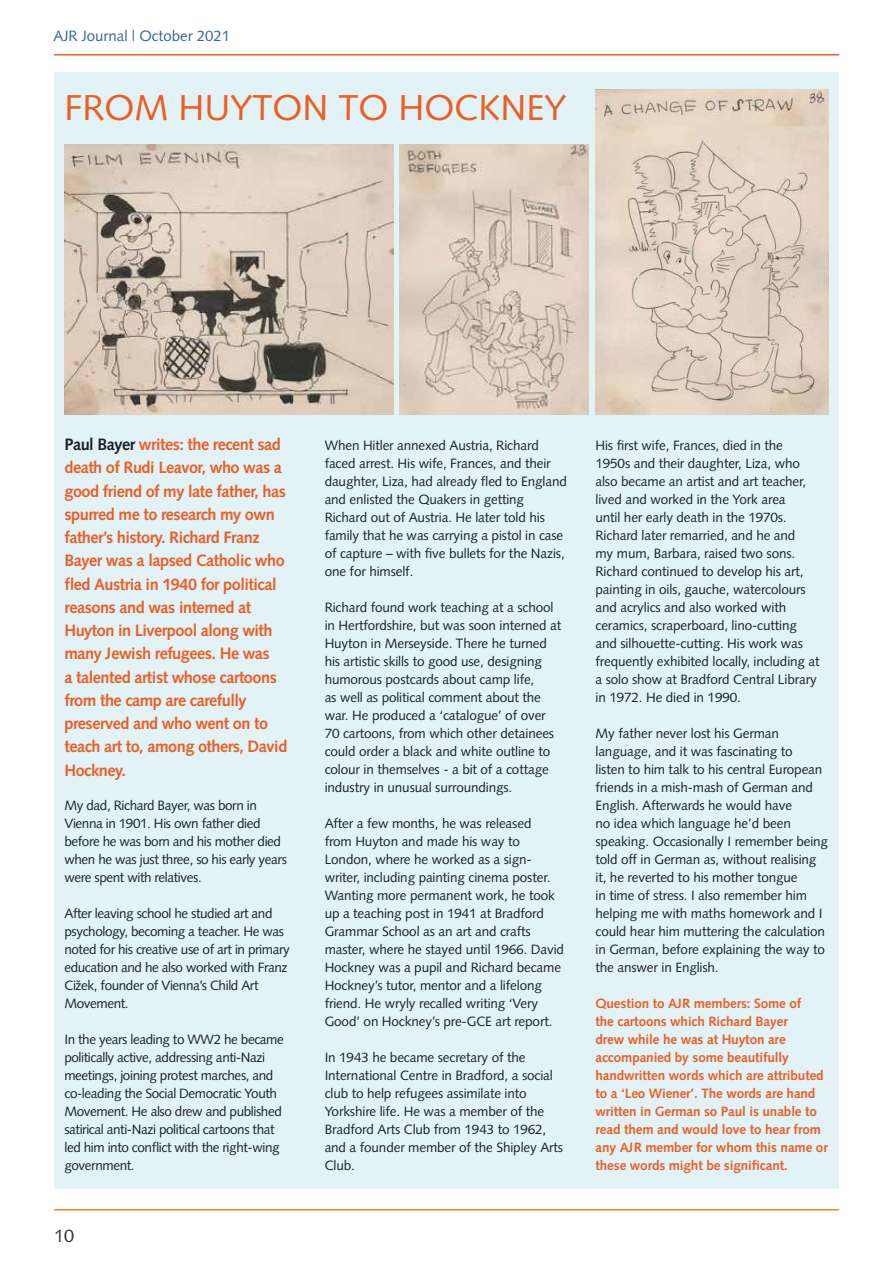
<style>
.page{position:relative;width:893px;height:1263px;background:#fff}
.page>*{position:absolute;margin:0;border:0;box-sizing:border-box;transform-origin:0 0}
.t1{font:36px "Syntax LT Std";color:#ec5e24}
.t2{font:18px "Syntax LT Std";color:#333538}
.t3{font:700 16.5px/23.2px "Syntax LT Std";letter-spacing:-.03em;color:#ec5e24}
.t4{font:15px "Syntax LT Std";color:#356696}
.t5{font:13.5px/18px "Syntax LT Std";letter-spacing:-.01em;color:#1d1f29}
.t6{font:13.5px/18px "Syntax LT Std";letter-spacing:-.03em;color:#1d1f29}
.t7{font:700 13.5px/18px "Syntax LT Std";letter-spacing:-.01em;color:#ec5e24}
.s1{color:#1d1f29}
</style>
<div class="page">
<hr style="left:54px;top:1209px;width:785px;height:1px;background:#f58429">
<hr style="left:54px;top:54px;width:785px;height:2px;background:#ec5e24">
<div style="left:54px;top:72px;width:785px;height:1116px;background:#e1f3f7"></div>
<img style="left:64px;top:145px;width:329px;height:269px">
<img style="left:400px;top:144px;width:189px;height:270px">
<img style="left:595px;top:90px;width:234px;height:324px">
<p class="t4" style="left:54px;top:27px;width:178px">AJR Journal | October 2021</p>
<h1 class="t1" style="left:64px;top:86px;width:504px">FROM HUYTON TO HOCKNEY</h1>
<p class="t3" style="left:64px;top:433px;width:225px"><span class="s1">Paul Bayer</span> writes: the recent sad death of Rudi Leavor, who was a good friend of my late father, has spurred me to research my own father’s history. Richard Franz<br>Bayer was a lapsed Catholic who fled Austria in 1940 for political reasons and was interned at<br>Huyton in Liverpool along with many Jewish refugees. He was<br>a talented artist whose cartoons from the camp are carefully preserved and who went on to teach art to, among others, David<br>Hockney.</p>
<p class="t6" style="left:64px;top:796px;width:224px">My dad, Richard Bayer, was born in Vienna in 1901. His own father died before he was born and his mother died when he was just three, so his early years were spent with relatives.</p>
<p class="t6" style="left:64px;top:904px;width:227px">After leaving school he studied art and psychology, becoming a teacher. He was noted for his creative use of art in primary education and he also worked with Franz Cižek, founder of Vienna’s Child Art Movement.</p>
<p class="t6" style="left:64px;top:1030px;width:221px">In the years leading to WW2 he became politically active, addressing anti-Nazi meetings, joining protest marches, and co-leading the Social Democratic Youth Movement. He also drew and published satirical anti-Nazi political cartoons that led him into conflict with the right-wing government.</p>
<h2 class="t2" style="left:54px;top:1225px;width:22px">10</h2>
<p class="t5" style="left:325px;top:436px;width:244px">When Hitler annexed Austria, Richard faced arrest. His wife, Frances, and their daughter, Liza, had already fled to England and enlisted the Quakers in getting Richard out of Austria. He later told his family that he was carrying a pistol in case of capture – with five bullets for the Nazis, one for himself.</p>
<p class="t5" style="left:325px;top:598px;width:238px">Richard found work teaching at a school in Hertfordshire, but was soon interned at Huyton in Merseyside. There he turned his artistic skills to good use, designing humorous postcards about camp life,<br>as well as political comment about the war. He produced a ‘catalogue’ of over 70 cartoons, from which other detainees could order a black and white outline to colour in themselves - a bit of a cottage industry in unusual surroundings.</p>
<p class="t5" style="left:325px;top:814px;width:241px">After a few months, he was released<br>from Huyton and made his way to London, where he worked as a sign&shy;writer, including painting cinema poster.<br>Wanting more permanent work, he took up a teaching post in 1941 at Bradford Grammar School as an art and crafts master, where he stayed until 1966. David Hockney was a pupil and Richard became Hockney’s tutor, mentor and a lifelong friend. He wryly recalled writing ‘Very Good’ on Hockney’s pre-GCE art report.</p>
<p class="t5" style="left:325px;top:1048px;width:240px">In 1943 he became secretary of the International Centre in Bradford, a social club to help refugees assimilate into Yorkshire life. He was a member of the Bradford Arts Club from 1943 to 1962, and a founder member of the Shipley Arts Club.</p>
<p class="t5" style="left:595px;top:436px;width:226px">His first wife, Frances, died in the 1950s and their daughter, Liza, who also became an artist and art teacher, lived and worked in the York area<br>until her early death in the 1970s.<br>Richard later remarried, and he and<br>my mum, Barbara, raised two sons.<br>Richard continued to develop his art, painting in oils, gauche, watercolours and acrylics and also worked with ceramics, scraperboard, lino-cutting and silhouette-cutting. His work was frequently exhibited locally, including at a solo show at Bradford Central Library in 1972. He died in 1990.</p>
<p class="t5" style="left:595px;top:724px;width:234px">My father never lost his German language, and it was fascinating to<br>listen to him talk to his central European friends in a mish-mash of German and English. Afterwards he would have<br>no idea which language he’d been speaking. Occasionally I remember being told off in German as, without realising it, he reverted to his mother tongue<br>in time of stress. I also remember him helping me with maths homework and I could hear him muttering the calculation in German, before explaining the way to the answer in English.</p>
<p class="t7" style="left:595px;top:994px;width:234px">Question to AJR members: Some of<br>the cartoons which Richard Bayer<br>drew while he was at Huyton are accompanied by some beautifully handwritten words which are attributed to a ‘Leo Wiener’. The words are hand written in German so Paul is unable to read them and would love to hear from any AJR member for whom this name or these words might be significant.</p>
</div>
